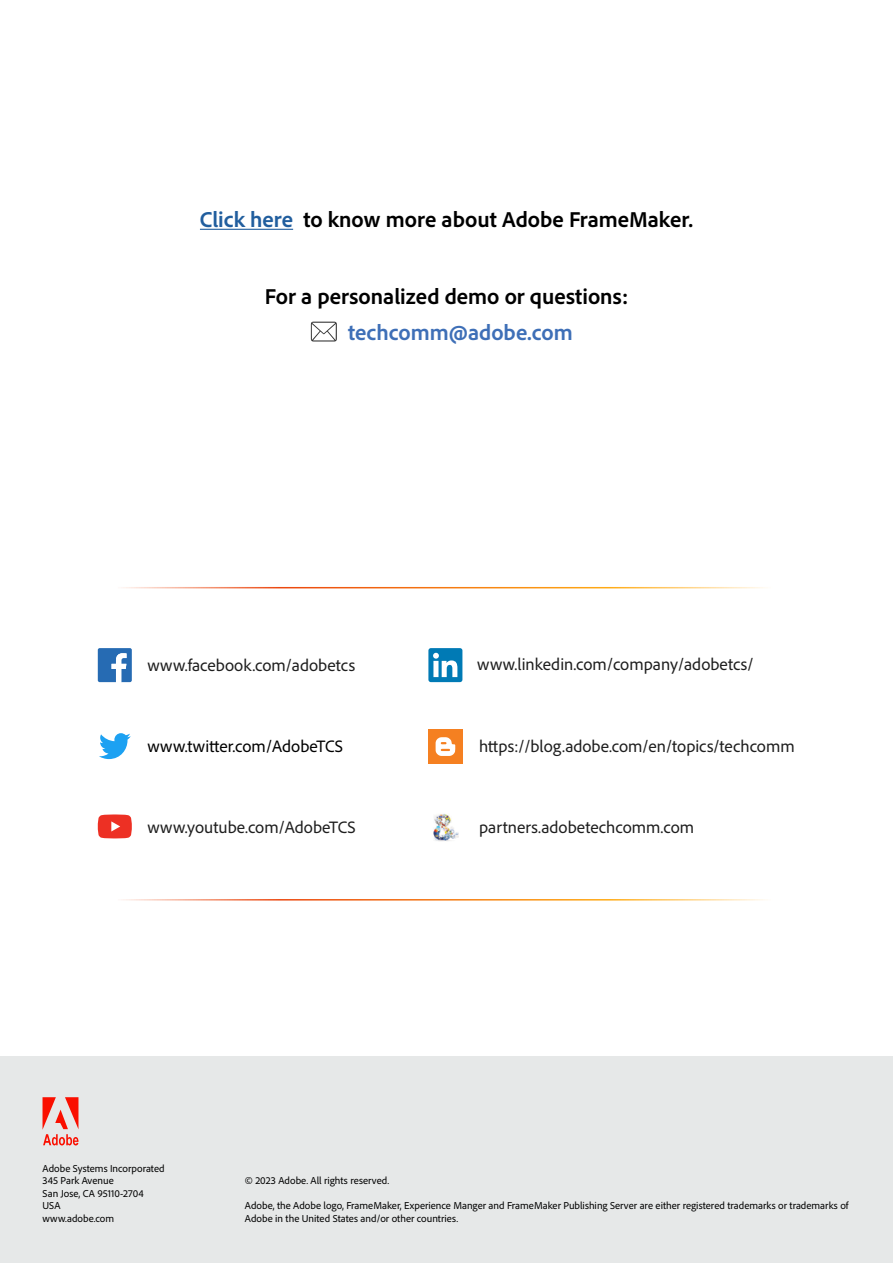
<style>
.page{position:relative;width:893px;height:1263px;background:#fff}
.page>*{position:absolute;margin:0;border:0;box-sizing:border-box;transform-origin:0 0}
.t1{font:700 22.5px "Adobe Clean";color:#000}
.t2{font:700 22.5px "Adobe Clean";color:#3e6fb7}
.BodyContent{font:17.25px "Adobe Clean";color:#1e1e1e}
.t3{font:17.25px "Adobe Clean";letter-spacing:.005em;color:#000}
.t4{font:10.5px/12.6px "Adobe Clean";color:#000}
.s1{color:#215e9e}
</style>
<div class="page">
<div style="left:0;top:1056px;width:893px;height:207px;background:#e6e8e8"></div>
<svg style="left:43px;top:1097px;width:36px;height:48px"></svg>
<svg style="left:98px;top:648px;width:34px;height:34px"></svg>
<svg style="left:99px;top:733px;width:32px;height:26px"></svg>
<svg style="left:98px;top:814px;width:34px;height:24px"></svg>
<div style="left:428px;top:648px;width:34px;height:34px;background:#007ab5;border-radius:2px"></div>
<svg style="left:433px;top:653px;width:24px;height:24px"></svg>
<div style="left:428px;top:729px;width:34px;height:34px;background:#f58021"></div>
<svg style="left:436px;top:737px;width:19px;height:19px"></svg>
<img style="left:433px;top:814px;width:25px;height:27px">
<svg style="left:311px;top:322px;width:26px;height:19px"></svg>
<hr style="left:200px;top:229px;width:93px;height:1px;background:#215e9e">
<p class="t1" style="left:200px;top:205px;width:495px"><span class="s1">Click here</span> to know more about Adobe FrameMaker.</p>
<p class="t1" style="left:265px;top:282px;width:365px">For a personalized demo or questions:</p>
<p class="t2" style="left:348px;top:318px;width:226px">techcomm@adobe.com</p>
<p class="BodyContent" style="left:148px;top:654px;width:209px">www.facebook.com/adobetcs</p>
<p class="BodyContent" style="left:477px;top:653px;width:278px">www.linkedin.com/company/adobetcs/</p>
<p class="t3" style="left:148px;top:735px;width:197px">www.twitter.com/AdobeTCS</p>
<p class="BodyContent" style="left:479px;top:735px;width:317px">https://blog.adobe.com/en/topics/techcomm</p>
<p class="BodyContent" style="left:148px;top:816px;width:210px">www.youtube.com/AdobeTCS</p>
<p class="BodyContent" style="left:479px;top:816px;width:217px">partners.adobetechcomm.com</p>
<p class="t4" style="left:43px;top:1161px;width:124px">Adobe Systems Incorporated</p>
<p class="t4" style="left:43px;top:1174px;width:73px">345 Park Avenue</p>
<p class="t4" style="left:43px;top:1187px;width:103px">San Jose, CA 95110-2704</p>
<p class="t4" style="left:43px;top:1199px;width:20px">USA</p>
<p class="t4" style="left:43px;top:1212px;width:73px">www.adobe.com</p>
<p class="t4" style="left:245px;top:1174px;width:146px">© 2023 Adobe. All rights reserved.</p>
<p class="t4" style="left:245px;top:1199px;width:605px">Adobe, the Adobe logo, FrameMaker, Experience Manger and FrameMaker Publishing Server are either registered trademarks or trademarks of<br>Adobe in the United States and/or other countries.</p>
</div>
